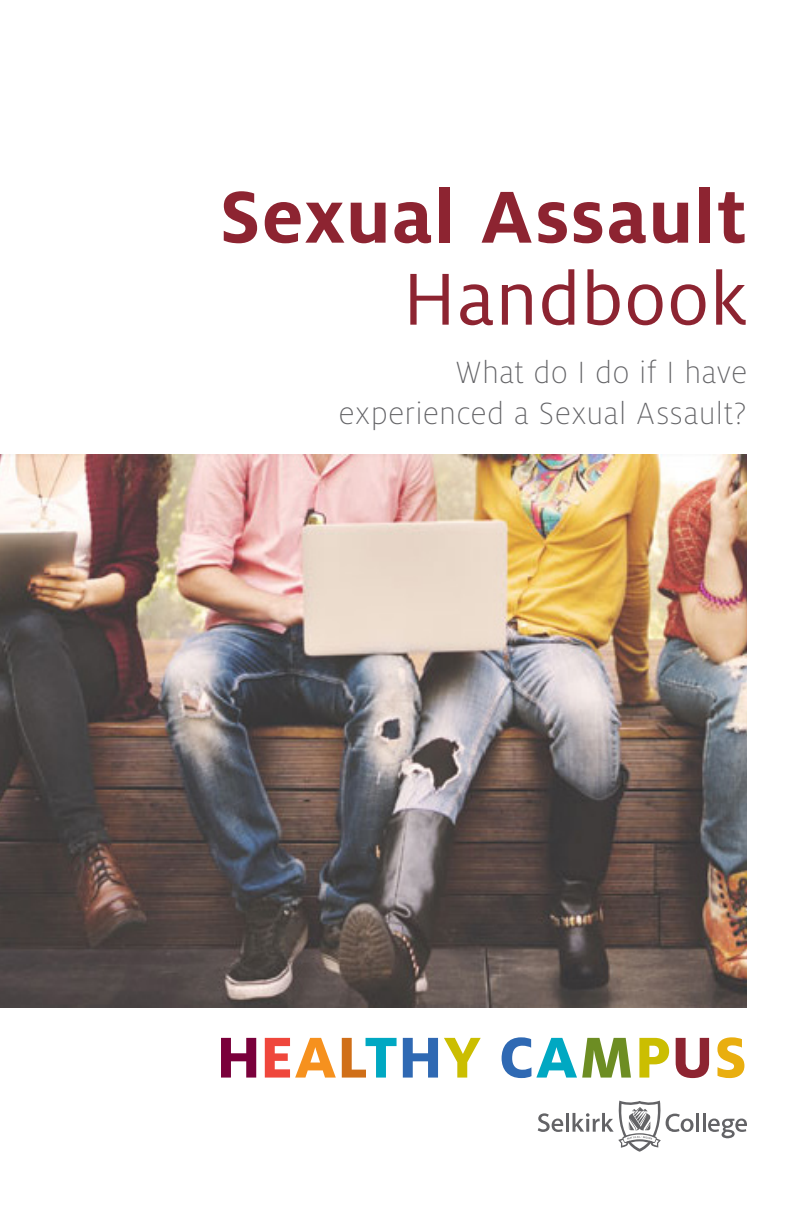
<style>
.page{position:relative;width:792px;height:1224px;background:#fff}
.page>*{position:absolute;margin:0;border:0;box-sizing:border-box;transform-origin:0 0}
.Heading_1_-_Program{font:700 81.4px "Milo OT";letter-spacing:.02em;color:#8d2431}
.Heading_1_-_Program-2{font:81.4px "Milo OT";letter-spacing:.015em;color:#8d2431}
.Heading_1_-_Program-3{font:800 63.8px "Milo OT";letter-spacing:.01em;color:#00a8c2}
.Heading_1_-_Program-4{font:300 expanded 34px/40.8px "Milo OT";letter-spacing:.015em;color:#636366;text-align:right}
.s1{color:#7a003b}
.s2{color:#ef473c}
.s3{color:#f6911e}
.s4{color:#d06f18}
.s5{color:#2f69b3}
.s6{color:#cbbe01}
.s7{color:#6d8d23}
.s8{color:#8d2431}
.s9{color:#e9ae0f}
</style>
<div class="page">
<svg style="left:538px;top:1113px;width:25px;height:19px"></svg>
<hr style="left:566px;top:1113px;width:3px;height:19px;background:#636366">
<svg style="left:573px;top:1101px;width:121px;height:51px"></svg>
<hr style="left:696px;top:1113px;width:3px;height:19px;background:#636366">
<hr style="left:703px;top:1113px;width:3px;height:19px;background:#636366">
<svg style="left:708px;top:1119px;width:39px;height:19px"></svg>
<img style="left:0;top:455px;width:747px;height:553px">
<p class="Heading_1_-_Program" style="left:220px;top:171px;width:529px">Sexual Assault</p>
<p class="Heading_1_-_Program-2" style="left:403px;top:255px;width:346px">Handbook</p>
<p class="Heading_1_-_Program-4" style="left:339px;top:353px;width:410px">What do I do if I have experienced a Sexual Assault?</p>
<p class="Heading_1_-_Program-3" style="left:216px;top:1021px;width:532px"><span class="s1">H</span><span class="s2">E</span><span class="s3">A</span><span class="s4">L</span>T<span class="s5">H</span><span class="s6">Y</span> <span class="s5">C</span>A<span class="s7">M</span><span class="s6">P</span><span class="s8">U</span><span class="s9">S</span></p>
</div>
